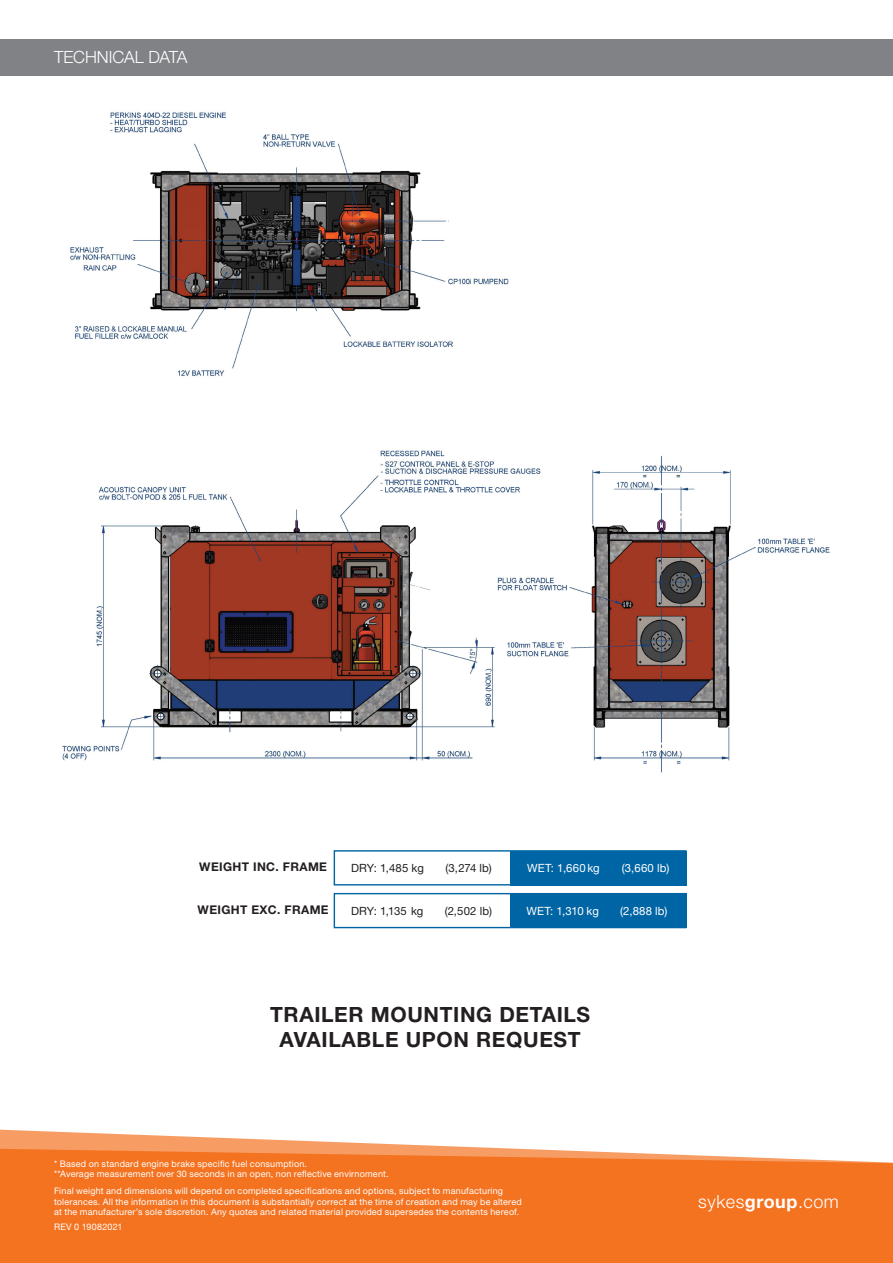
<style>
.page{position:relative;width:893px;height:1263px;background:#fff}
.page>*{position:absolute;margin:0;border:0;box-sizing:border-box;transform-origin:0 0}
.Off-page_Writing{font:700 21px "Helvetica Neue LT Std";letter-spacing:.03em;color:#231f20}
.t1{font:300 18px "Helvetica Neue LT Std";letter-spacing:.03em;color:#fff}
.t2{font:300 16.8px "Helvetica Neue LT Std";letter-spacing:-.005em;color:#fff}
.Off-page_Writing-2{font:700 12px "Helvetica Neue LT Std";letter-spacing:.03em;color:#231f20}
.t3{font:11.4px "Helvetica Neue LT Std";letter-spacing:.01em;color:#231f20}
.t4{font:11.4px "Helvetica Neue LT Std";letter-spacing:.015em;color:#fff}
.t5{font:9px/10.5px "Helvetica Neue LT Std";letter-spacing:.02em;color:#fff}
.s1{font-weight:700}
</style>
<div class="page">
<div style="left:0;top:40px;width:893px;height:36px;background:#808285"></div>
<svg style="left:0;top:1129px;width:495px;height:19px"></svg>
<svg style="left:0;top:1148px;width:893px;height:115px;background:#f4782a"></svg>
<img style="left:62px;top:111px;width:768px;height:662px">
<div style="left:334px;top:893px;width:352px;height:35px;border:1px solid #0065a4"></div>
<div style="left:510px;top:894px;width:176px;height:34px;background:#0065a4"></div>
<div style="left:510px;top:851px;width:176px;height:34px;background:#0065a4"></div>
<div style="left:334px;top:850px;width:352px;height:35px;border:1px solid #0065a4"></div>
<h3 class="t2" style="left:54px;top:47px;width:135px">TECHNICAL DATA</h3>
<p class="Off-page_Writing-2" style="left:199px;top:859px;width:129px">WEIGHT INC. FRAME</p>
<p class="Off-page_Writing-2" style="left:198px;top:902px;width:133px">WEIGHT EXC. FRAME</p>
<p class="t3" style="left:351px;top:861px;width:74px">DRY: 1,485 kg</p>
<p class="t3" style="left:445px;top:861px;width:48px">(3,274 lb)</p>
<p class="t4" style="left:527px;top:861px;width:74px">WET: 1,660 kg</p>
<p class="t4" style="left:622px;top:861px;width:49px">(3,660 lb)</p>
<p class="t3" style="left:351px;top:904px;width:74px">DRY: 1,135 kg</p>
<p class="t3" style="left:445px;top:904px;width:49px">(2,502 lb)</p>
<p class="t4" style="left:526px;top:904px;width:74px">WET: 1,310 kg</p>
<p class="t4" style="left:620px;top:904px;width:49px">(2,888 lb)</p>
<p class="Off-page_Writing" style="left:270px;top:1001px;width:322px">TRAILER MOUNTING DETAILS</p>
<p class="Off-page_Writing" style="left:280px;top:1026px;width:303px">AVAILABLE UPON REQUEST</p>
<p class="t5" style="left:54px;top:1158px;width:336px">* Based on standard engine brake specific fuel consumption.<br>**Average measurement over 30 seconds in an open, non reflective envirnoment.</p>
<p class="t5" style="left:54px;top:1186px;width:469px">Final weight and dimensions will depend on completed specifications and options, subject to manufacturing tolerances. All the information in this document is substantially correct at the time of creation and may be altered at the manufacturer’s sole discretion. Any quotes and related material provided supersedes the contents hereof.</p>
<p class="t5" style="left:54px;top:1222px;width:70px">REV 0 19082021</p>
<h2 class="t1" style="left:698px;top:1191px;width:142px">sykes<span class="s1">group</span>.com</h2>
</div>
